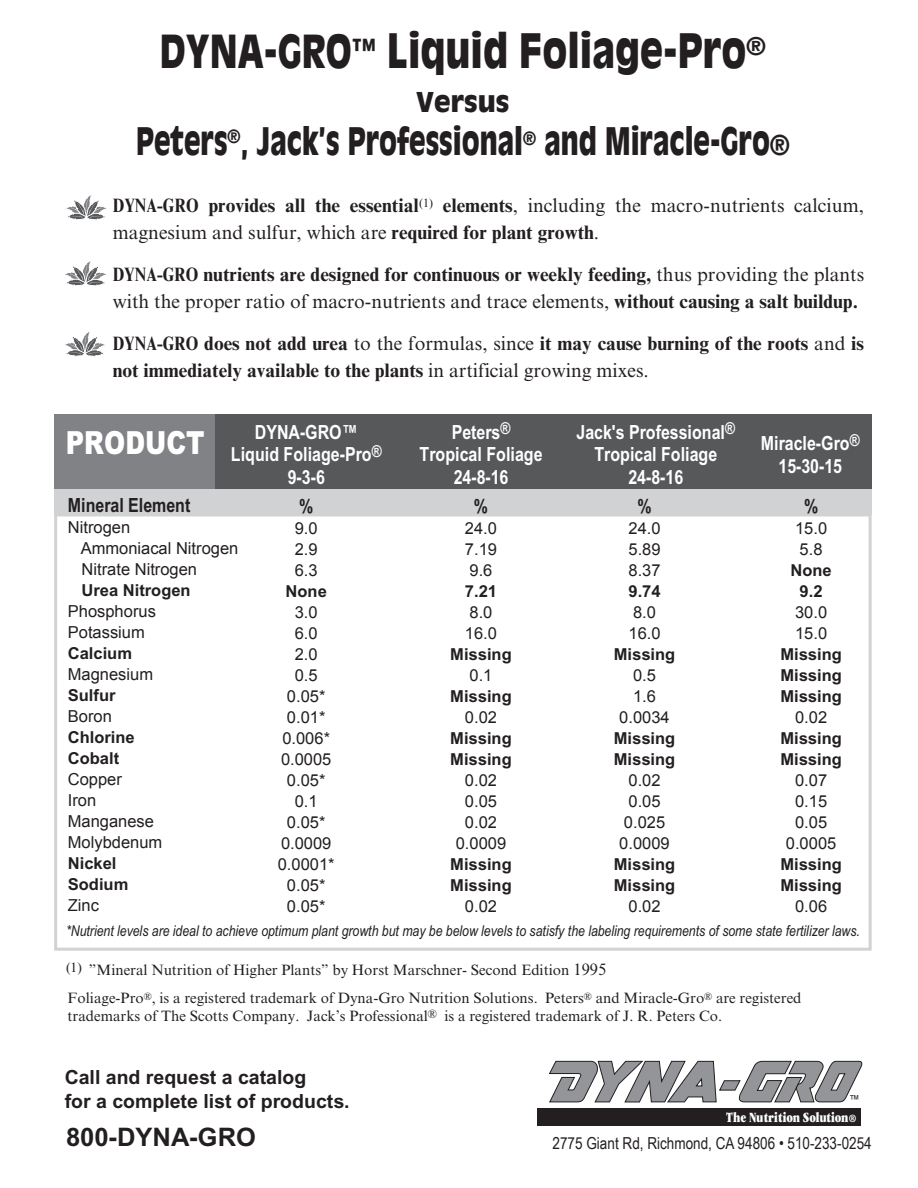
<style>
.page{position:relative;width:918px;height:1188px;background:#fff}
.page>*{position:absolute;margin:0;border:0;box-sizing:border-box;transform-origin:0 0}
.t1{font:900 46.8px "Antique Olive";color:#231f20;scale:.8 1}
.t2{font:900 37.5px "Antique Olive";color:#231f20;scale:.72 1}
.t3{font:900 31.8px "Arial";color:#fff;scale:.8 1}
.t4{font:900 27px "Antique Olive";color:#231f20}
.t5{font:700 25.5px "Arial";color:#231f20}
.t6{font:700 19.5px/27px "Times NRMT";color:#231f20}
.t7{font:19.5px/27px "Times NRMT";color:#231f20}
.t8{font:700 19.5px/22.5px "Arial Narrow";color:#fff;text-align:center}
.t9{font:700 19.5px/24px "Arial";color:#231f20}
.t10{font:700 19.5px "Arial Narrow";color:#231f20}
.t11{font:16.5px/21px "Arial";color:#231f20}
.t12{font:700 16.5px/21px "Arial";color:#231f20}
.t13{font:16.5px "Arial Narrow";color:#231f20}
.t14{font:15px/18px "Times NRMT";color:#231f20}
.t15{font:italic 15px "Arial Narrow";color:#231f20}
.t16{font:ultra-condensed 14.55px "Garamond";letter-spacing:-.005em;color:#fff;scale:.91 1}
.t17{font:11.1px "Arial";color:#231f20;scale:.95 1}
.s1{font-size:45px}
.s2{font-size:27px}
.s3{font-family:"Times New Roman";font-weight:700;font-stretch:condensed}
.s4{font-weight:700}
.s5{font-family:"Times New Roman";font-stretch:condensed}
.s6{font-weight:400}
.s7{font-size:16.5px}
.s8{font-size:11.4px}
</style>
<div class="page">
<div style="left:54px;top:513px;width:818px;height:438px;border:3px solid #d1d2d4"></div>
<div style="left:54px;top:488px;width:818px;height:27px;background:#d1d2d4"></div>
<div style="left:215px;top:414px;width:657px;height:75px;background:#57585a"></div>
<svg style="left:65px;top:332px;width:40px;height:24px"></svg>
<svg style="left:66px;top:195px;width:40px;height:25px"></svg>
<svg style="left:65px;top:261px;width:41px;height:25px"></svg>
<div style="left:54px;top:414px;width:161px;height:75px;background:#808285"></div>
<svg style="left:549px;top:1061px;width:313px;height:42px"></svg>
<div style="left:537px;top:1109px;width:323px;height:17px;background:#231f20"></div>
<h1 class="t1" style="left:160px;top:23px;width:759px"><span class="s1">DYNA-GRO</span><sup>™</sup> Liquid Foliage-Pro<sup>®</sup></h1>
<h3 class="t4" style="left:416px;top:86px;width:95px">Versus</h3>
<h2 class="t2" style="left:136px;top:119px;width:909px">Peters<sup>®</sup>, Jack’s Professional<sup>®</sup> and Miracle-Gro<span class="s2">®</span></h2>
<p class="t7" style="left:113px;top:192px;width:753px"><span class="s3">DYNA-GRO</span> <span class="s4">provides all the essential</span><sup>(1)</sup> <span class="s4">elements</span>, including the macro-nutrients calcium, magnesium and sulfur, which are <span class="s4">required for plant growth</span>.</p>
<p class="t6" style="left:113px;top:260px;width:753px"><span class="s5">DYNA-GRO</span> nutrients are designed for continuous or weekly feeding, <span class="s6">thus providing the plants with the proper ratio of macro-nutrients and trace elements,</span> without causing a salt buildup.</p>
<p class="t6" style="left:113px;top:329px;width:753px"><span class="s5">DYNA-GRO</span> does not add urea <span class="s6">to the formulas, since</span> it may cause burning of the roots <span class="s6">and</span> is not immediately available to the plants <span class="s6">in artificial growing mixes.</span></p>
<h3 class="t3" style="left:66px;top:423px;width:175px">PRODUCT</h3>
<p class="t8" style="left:231px;top:420px;width:152px">DYNA-GRO™<br>Liquid Foliage-Pro<sup>®<br></sup>9-3-6</p>
<p class="t8" style="left:420px;top:420px;width:124px">Peters<sup>®<br></sup>Tropical Foliage<br>24-8-16</p>
<p class="t8" style="left:577px;top:420px;width:160px">Jack's Professional<sup>®<br></sup>Tropical Foliage<br>24-8-16</p>
<p class="t8" style="left:761px;top:432px;width:100px">Miracle-Gro<sup>®<br></sup>15-30-15</p>
<p class="t10" style="left:68px;top:494px;width:124px">Mineral Element</p>
<p class="t11" style="left:81px;top:517px;width:159px;text-indent:-13px">Nitrogen<br>Ammoniacal Nitrogen<br>Nitrate Nitrogen</p>
<p class="t12" style="left:82px;top:580px;width:111px">Urea Nitrogen</p>
<p class="t11" style="left:68px;top:601px;width:90px">Phosphorus<br>Potassium</p>
<p class="t12" style="left:68px;top:643px;width:66px">Calcium</p>
<p class="t11" style="left:68px;top:664px;width:87px">Magnesium</p>
<p class="t12" style="left:68px;top:685px;width:49px">Sulfur</p>
<p class="t11" style="left:68px;top:706px;width:46px">Boron</p>
<p class="t12" style="left:68px;top:727px;width:68px">Chlorine<br>Cobalt</p>
<p class="t11" style="left:68px;top:769px;width:96px">Copper<br>Iron<br>Manganese<br>Molybdenum</p>
<p class="t12" style="left:68px;top:853px;width:62px">Nickel<br>Sodium</p>
<p class="t11" style="left:68px;top:895px;width:33px">Zinc</p>
<p class="t10" style="left:299px;top:495px;width:16px">%</p>
<p class="t11" style="left:295px;top:518px;width:24px;text-align:justify">9.0<br>2.9<br>6.3</p>
<p class="t12" style="left:286px;top:581px;width:43px">None</p>
<p class="t11" style="left:278px;top:602px;width:58px;text-align:center">3.0<br>6.0<br>2.0<br>0.5<br>0.05*<br>0.01*<br>0.006*<br>0.0005<br>0.05*<br>0.1<br>0.05*<br>0.0009<br>0.0001*<br>0.05*<br>0.05*</p>
<p class="t10" style="left:474px;top:495px;width:16px">%</p>
<p class="t11" style="left:465px;top:518px;width:34px;text-align:justify">24.0<br>7.19<br>9.6</p>
<p class="t12" style="left:465px;top:581px;width:34px">7.21</p>
<p class="t11" style="left:465px;top:602px;width:34px">8.0<br>16.0</p>
<p class="t12" style="left:450px;top:644px;width:63px">Missing</p>
<p class="t11" style="left:470px;top:665px;width:24px">0.1</p>
<p class="t12" style="left:450px;top:686px;width:63px">Missing</p>
<p class="t11" style="left:465px;top:707px;width:34px">0.02</p>
<p class="t12" style="left:450px;top:728px;width:63px">Missing<br>Missing</p>
<p class="t11" style="left:456px;top:770px;width:52px;text-align:center">0.02<br>0.05<br>0.02<br>0.0009</p>
<p class="t12" style="left:450px;top:854px;width:63px">Missing<br>Missing</p>
<p class="t11" style="left:465px;top:896px;width:34px">0.02</p>
<p class="t10" style="left:637px;top:495px;width:16px">%</p>
<p class="t11" style="left:628px;top:518px;width:34px;text-align:justify">24.0<br>5.89<br>8.37</p>
<p class="t12" style="left:628px;top:581px;width:34px">9.74</p>
<p class="t11" style="left:628px;top:602px;width:34px">8.0<br>16.0</p>
<p class="t12" style="left:614px;top:644px;width:63px">Missing</p>
<p class="t11" style="left:619px;top:665px;width:52px;text-align:center">0.5<br>1.6<br>0.0034</p>
<p class="t12" style="left:614px;top:728px;width:63px">Missing<br>Missing</p>
<p class="t11" style="left:619px;top:770px;width:52px;text-align:center">0.02<br>0.05<br>0.025<br>0.0009</p>
<p class="t12" style="left:614px;top:854px;width:63px">Missing<br>Missing</p>
<p class="t11" style="left:628px;top:896px;width:34px">0.02</p>
<p class="t10" style="left:804px;top:495px;width:16px">%</p>
<p class="t11" style="left:795px;top:518px;width:34px">15.0<br>5.8</p>
<p class="t12" style="left:790px;top:560px;width:43px;text-align:center">None<br>9.2</p>
<p class="t11" style="left:795px;top:602px;width:34px">30.0<br>15.0</p>
<p class="t12" style="left:780px;top:644px;width:63px;text-align:justify">Missing Missing Missing</p>
<p class="t11" style="left:795px;top:707px;width:34px">0.02</p>
<p class="t12" style="left:780px;top:728px;width:63px">Missing<br>Missing</p>
<p class="t11" style="left:786px;top:770px;width:52px;text-align:center">0.07<br>0.15<br>0.05<br>0.0005</p>
<p class="t12" style="left:780px;top:854px;width:63px">Missing<br>Missing</p>
<p class="t11" style="left:795px;top:896px;width:34px">0.06</p>
<p class="t15" style="left:66px;top:922px;width:795px">*Nutrient levels are ideal to achieve optimum plant growth but may be below levels to satisfy the labeling requirements of some state fertilizer laws.</p>
<p class="t14" style="left:66px;top:961px;width:542px"><sup>(1)</sup> ”Mineral Nutrition of Higher Plants” by Horst Marschner- Second Edition <span class="s7">1995</span></p>
<p class="t14" style="left:68px;top:989px;width:735px">Foliage-Pro<sup>®</sup>, is a registered trademark of Dyna-Gro Nutrition Solutions. Peters<sup>®</sup> and Miracle-Gro<sup>®</sup> are registered trademarks of The Scotts Company. Jack’s Professional<sup>®</sup> is a registered trademark of J. R. Peters Co.</p>
<p class="t9" style="left:65px;top:1065px;width:286px">Call and request a catalog<br>for a complete list of products.</p>
<h3 class="t5" style="left:66px;top:1122px;width:191px">800-DYNA-GRO</h3>
<p class="t13" style="left:553px;top:1131px;width:321px">2775 Giant Rd, Richmond, CA 94806 • 510-233-0254</p>
<p class="t17" style="left:849px;top:1092px;width:13px">™</p>
<p class="t16" style="left:726px;top:1109px;width:145px">The Nutrition Solution<span class="s8">®</span></p>
</div>
